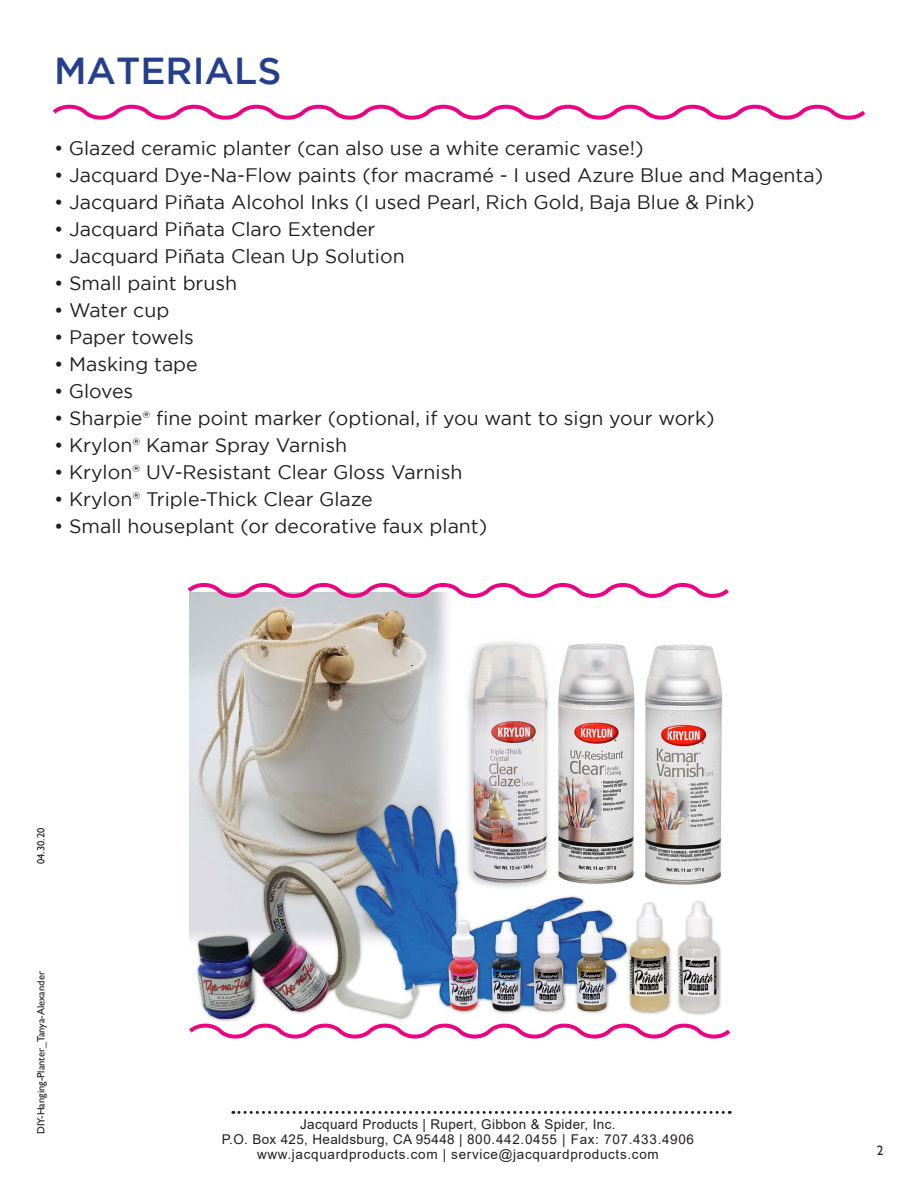
<style>
.page{position:relative;width:918px;height:1188px;background:#fff}
.page>*{position:absolute;margin:0;border:0;box-sizing:border-box;transform-origin:0 0}
.t1{font:500 37.5px "Gotham";color:#253f8e}
.t2{font:19.5px "Gotham";color:#231f20}
.t3{font:13.5px/15px "Arial";letter-spacing:.05em;color:#231f20;text-align:center}
.t4{font:13.5px "Gill Sans";color:#231f20}
.t5{font:10.5px "Gill Sans";color:#231f20}
</style>
<div class="page">
<svg style="left:52px;top:104px;width:814px;height:16px"></svg>
<img style="left:189px;top:603px;width:534px;height:415px">
<svg style="left:189px;top:1018px;width:542px;height:21px"></svg>
<svg style="left:187px;top:583px;width:542px;height:20px"></svg>
<svg style="left:233px;top:1111px;width:497px;height:3px"></svg>
<p class="t1" style="left:54px;top:46px;width:229px">MATERIALS</p>
<p class="t2" style="left:54px;top:136px;width:591px">• Glazed ceramic planter (can also use a white ceramic vase!)</p>
<p class="t2" style="left:54px;top:163px;width:771px">• Jacquard Dye-Na-Flow paints (for macramé - I used Azure Blue and Magenta)</p>
<p class="t2" style="left:54px;top:190px;width:702px">• Jacquard Piñata Alcohol Inks (I used Pearl, Rich Gold, Baja Blue &amp; Pink)</p>
<p class="t2" style="left:54px;top:217px;width:323px">• Jacquard Piñata Claro Extender</p>
<p class="t2" style="left:54px;top:244px;width:352px">• Jacquard Piñata Clean Up Solution</p>
<p class="t2" style="left:54px;top:271px;width:185px">• Small paint brush</p>
<p class="t2" style="left:54px;top:298px;width:117px">• Water cup</p>
<p class="t2" style="left:54px;top:325px;width:141px">• Paper towels</p>
<p class="t2" style="left:54px;top:352px;width:145px">• Masking tape</p>
<p class="t2" style="left:54px;top:379px;width:81px">• Gloves</p>
<p class="t2" style="left:54px;top:406px;width:662px">• Sharpie® fine point marker (optional, if you want to sign your work)</p>
<p class="t2" style="left:54px;top:433px;width:295px">• Krylon® Kamar Spray Varnish</p>
<p class="t2" style="left:54px;top:460px;width:410px">• Krylon® UV-Resistant Clear Gloss Varnish</p>
<p class="t2" style="left:54px;top:487px;width:320px">• Krylon® Triple-Thick Clear Glaze</p>
<p class="t2" style="left:54px;top:514px;width:435px">• Small houseplant (or decorative faux plant)</p>
<p class="t5" style="left:35px;top:864px;width:38px;rotate:-90deg">04.30.20</p>
<p class="t5" style="left:35px;top:1134px;width:164px;rotate:-90deg">DIY-Hanging-Planter_Tanya-Alexander</p>
<p class="t3" style="left:222px;top:1117px;width:474px">Jacquard Products | Rupert, Gibbon &amp; Spider, Inc.<br>P.O. Box 425, Healdsburg, CA 95448 | 800.442.0455 | Fax: 707.433.4906 www.jacquardproducts.com | service@jacquardproducts.com</p>
<p class="t4" style="left:877px;top:1142px;width:8px">2</p>
</div>
